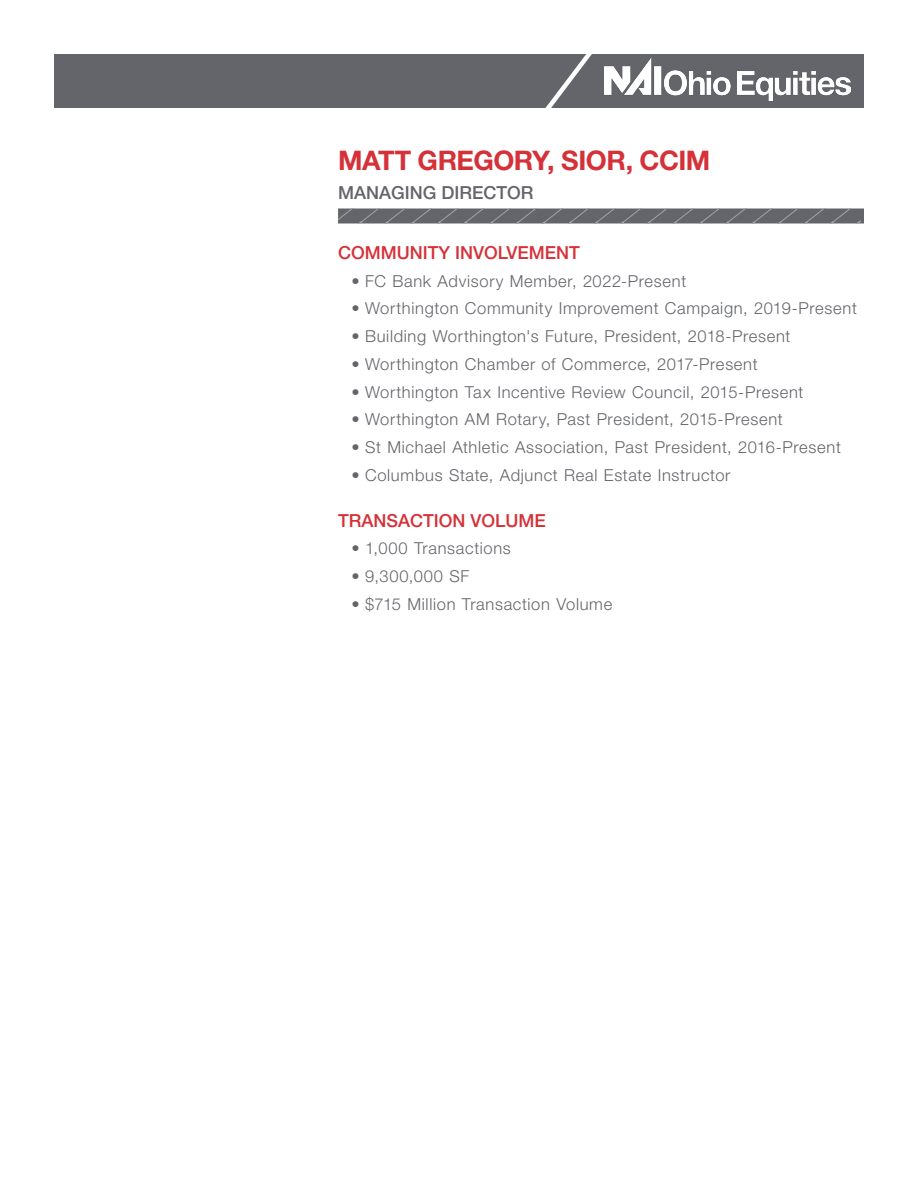
<style>
.page{position:relative;width:918px;height:1188px;background:#fff}
.page>*{position:absolute;margin:0;border:0;box-sizing:border-box;transform-origin:0 0}
.Agent_Name{font:700 27px "Helvetica Neue LT Std";letter-spacing:-.02em;color:#d43238}
.Sub_Heading_-_Red_Helvetica_All_Caps{font:500 18px "Helvetica Neue LT Std";color:#d43238}
.Sub_Heading_-_Grey_Helvetica_-_All_Caps{font:500 18px "Helvetica Neue LT Std";color:#63656a}
.t1{font:300 16.5px "Helvetica Neue LT Std";letter-spacing:.04em;color:#63656a}
</style>
<div class="page">
<div style="left:54px;top:54px;width:810px;height:54px;background:#63656a"></div>
<img style="left:605px;top:58px;width:245px;height:43px">
<svg style="left:545px;top:54px;width:47px;height:54px"></svg>
<svg style="left:338px;top:208px;width:522px;height:16px;background:#707176"></svg>
<p class="Agent_Name" style="left:338px;top:144px;width:374px">MATT GREGORY, SIOR, CCIM</p>
<p class="Sub_Heading_-_Grey_Helvetica_-_All_Caps" style="left:338px;top:182px;width:197px">MANAGING DIRECTOR</p>
<p class="Sub_Heading_-_Red_Helvetica_All_Caps" style="left:338px;top:242px;width:243px">COMMUNITY INVOLVEMENT</p>
<p class="t1" style="left:352px;top:271px;width:336px">• FC Bank Advisory Member, 2022-Present</p>
<p class="t1" style="left:352px;top:298px;width:507px">• Worthington Community Improvement Campaign, 2019-Present</p>
<p class="t1" style="left:352px;top:326px;width:440px">• Building Worthington's Future, President, 2018-Present</p>
<p class="t1" style="left:352px;top:354px;width:408px">• Worthington Chamber of Commerce, 2017-Present</p>
<p class="t1" style="left:352px;top:382px;width:453px">• Worthington Tax Incentive Review Council, 2015-Present</p>
<p class="t1" style="left:352px;top:409px;width:433px">• Worthington AM Rotary, Past President, 2015-Present</p>
<p class="t1" style="left:352px;top:437px;width:491px">• St Michael Athletic Association, Past President, 2016-Present</p>
<p class="t1" style="left:352px;top:465px;width:380px">• Columbus State, Adjunct Real Estate Instructor</p>
<p class="Sub_Heading_-_Red_Helvetica_All_Caps" style="left:338px;top:510px;width:209px">TRANSACTION VOLUME</p>
<p class="t1" style="left:352px;top:538px;width:161px">• 1,000 Transactions</p>
<p class="t1" style="left:352px;top:566px;width:119px">• 9,300,000 SF</p>
<p class="t1" style="left:352px;top:594px;width:262px">• $715 Million Transaction Volume</p>
</div>
